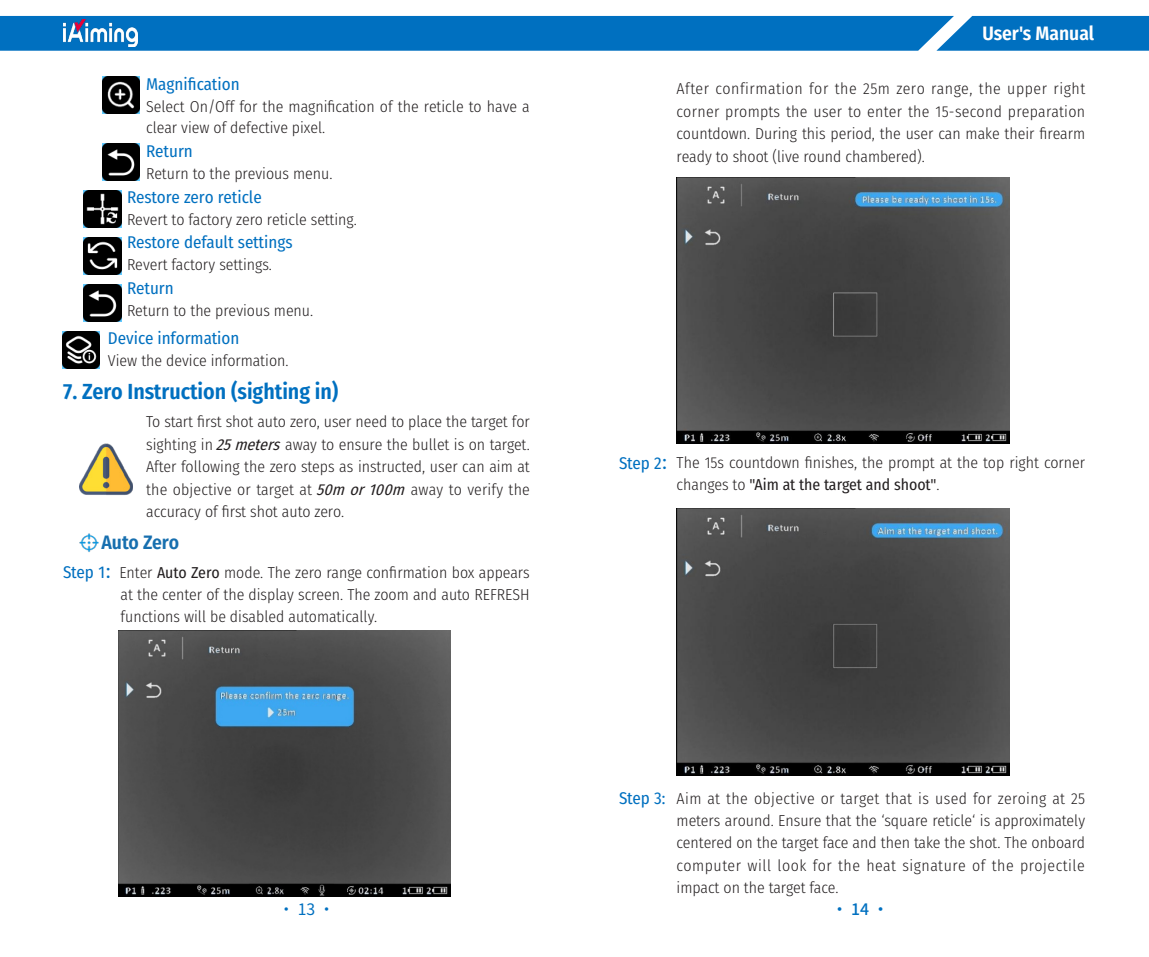
<style>
.page{position:relative;width:1149px;height:957px;background:#fff}
.page>*{position:absolute;margin:0;border:0;box-sizing:border-box;transform-origin:0 0}
.t1{font:700 condensed 20.25px "Glow Sans TC";color:#0070c0}
.t2{font:700 condensed 18px "Glow Sans TC";color:#fff}
.t3{font:700 condensed 18px "Glow Sans TC";letter-spacing:-.005em;color:#176faf}
.t4{font:500 condensed 15.75px "Glow Sans SC";color:#0070c0}
.t5{font:15.75px "Source Han Sans SC";color:#0070c0}
.t6{font:500 15.75px "Source Han Sans SC";color:#0070c0}
.t7{font:condensed 14.62px/22.5px "Glow Sans TC";color:#231f20;text-align:justify}
.s1{font-weight:500;font-style:italic}
.s2{font-family:"Glow Sans SC";font-weight:500;font-size:15.75px;color:#0070c0}
.s3{font-weight:500}
</style>
<div class="page">
<div style="left:0;top:16px;width:1148px;height:35px;background:#0070c0"></div>
<img style="left:63px;top:20px;width:74px;height:27px">
<img style="left:80px;top:443px;width:52px;height:52px">
<img style="left:119px;top:630px;width:331px;height:266px">
<img style="left:79px;top:533px;width:20px;height:19px">
<img style="left:84px;top:190px;width:37px;height:38px">
<img style="left:84px;top:237px;width:37px;height:38px">
<img style="left:102px;top:144px;width:38px;height:37px">
<img style="left:84px;top:284px;width:37px;height:37px">
<img style="left:63px;top:331px;width:37px;height:37px">
<img style="left:676px;top:177px;width:333px;height:266px">
<img style="left:676px;top:509px;width:333px;height:266px">
<img style="left:102px;top:77px;width:38px;height:37px">
<p class="t4" style="left:146px;top:75px;width:95px">Magnification</p>
<p class="t7" style="left:146px;top:98px;width:385px;line-height:20.9px">Select On/Off for the magnification of the reticle to have a clear view of defective pixel.</p>
<p class="t4" style="left:146px;top:141px;width:48px">Return</p>
<p class="t7" style="left:146px;top:164px;width:188px">Return to the previous menu.</p>
<p class="t4" style="left:127px;top:187px;width:136px">Restore zero reticle</p>
<p class="t7" style="left:127px;top:210px;width:231px">Revert to factory zero reticle setting.</p>
<p class="t4" style="left:127px;top:233px;width:167px">Restore default settings</p>
<p class="t7" style="left:127px;top:255px;width:146px">Revert factory settings.</p>
<p class="t4" style="left:127px;top:278px;width:48px">Return</p>
<p class="t7" style="left:127px;top:301px;width:188px">Return to the previous menu.</p>
<p class="t4" style="left:108px;top:328px;width:133px">Device information</p>
<p class="t7" style="left:108px;top:351px;width:182px">View the device information.</p>
<h1 class="t1" style="left:63px;top:378px;width:276px">7. Zero Instruction (sighting in)</h1>
<p class="t7" style="left:146px;top:412px;width:385px">To start first shot auto zero, user need to place the target for sighting in <span class="s1">25meters</span> away to ensure the bullet is on target.<br>After following the zero steps as instructed, user can aim at the objective or target at <span class="s1">50m or100m</span> away to verify the accuracy of first shot auto zero.</p>
<p class="t3" style="left:101px;top:531px;width:79px">Auto Zero</p>
<p class="t7" style="left:121px;top:563px;width:410px;text-indent:-57px"><span class="s2">Step 1：</span>Enter <span class="s3">Auto Zero</span> mode. The zero range confirmation box appears at the center of the display screen. The zoom and auto REFRESH functions will be disabled automatically.</p>
<p class="t2" style="left:982px;top:22px;width:113px">User's Manual</p>
<p class="t7" style="left:676px;top:79px;width:410px">After confirmation for the 25m zero range, the upper right corner prompts the user to enter the 15-second preparation countdown. During this period, the user can make their firearm ready to shoot (live round chambered).</p>
<p class="t7" style="left:676px;top:454px;width:410px;text-indent:-57px"><span class="s2">Step 2：</span>The 15s countdown finishes, the prompt at the top right corner changes to <span class="s3">"Aim at the target and shoot"</span>.</p>
<p class="t7" style="left:676px;top:789px;width:410px;text-indent:-57px"><span class="s2">Step 3:</span> Aim at the objective or target that is used for zeroing at 25 meters around. Ensure that the ‘square reticle‘ is approximately centered on the target face and then take the shot. The onboard computer will look for the heat signature of the projectile impact on the target face.</p>
<p class="t5" style="left:278px;top:900px;width:58px">· 13 ·</p>
<p class="t6" style="left:831px;top:900px;width:58px">· 14 ·</p>
</div>
